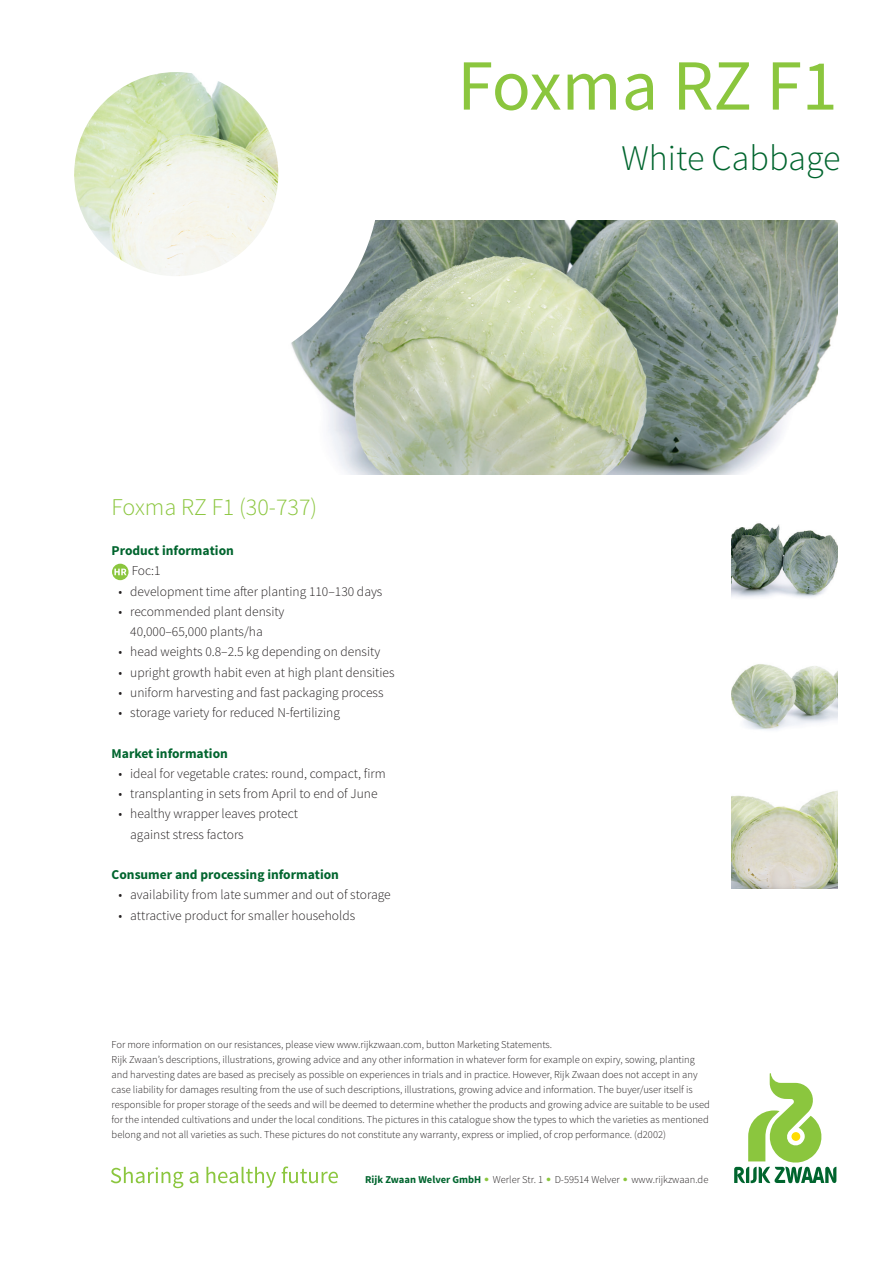
<style>
.page{position:relative;width:893px;height:1263px;background:#fff}
.page>*{position:absolute;margin:0;border:0;box-sizing:border-box;transform-origin:0 0}
.t1{font:72px "Source Sans Pro";letter-spacing:-.005em;color:#8bc63e}
.t2{font:300 36px "Source Sans Pro";color:#00652e}
.t3{font:300 24px "Source Sans Pro";color:#8bc63e}
.t4{font:300 13.5px/20.2px "Source Sans Pro";color:#231f20}
.t5{font:700 13.5px "Source Sans Pro";color:#00652e}
.t6{font:300 10.5px/15px "Source Sans Pro";color:#231f20}
.s1{font-weight:700;color:#00652e}
.s2{font-family:"Optima";font-weight:700;color:#8bc63e}
</style>
<div class="page">
<svg style="left:112px;top:564px;width:17px;height:16px"></svg>
<svg style="left:114px;top:569px;width:13px;height:6px"></svg>
<img style="left:732px;top:523px;width:105px;height:75px">
<img style="left:732px;top:664px;width:105px;height:66px">
<img style="left:732px;top:791px;width:105px;height:98px">
<img style="left:309px;top:221px;width:528px;height:253px">
<svg style="left:74px;top:72px;width:306px;height:306px"></svg>
<img style="left:74px;top:72px;width:204px;height:204px;border-radius:102px">
<svg style="left:734px;top:1073px;width:102px;height:111px"></svg>
<svg style="left:111px;top:1167px;width:72px;height:21px"></svg>
<svg style="left:190px;top:1172px;width:8px;height:11px"></svg>
<svg style="left:206px;top:1167px;width:70px;height:21px"></svg>
<svg style="left:282px;top:1166px;width:56px;height:17px"></svg>
<h1 class="t1" style="left:458px;top:41px;width:381px">Foxma RZ F1</h1>
<h3 class="t3" style="left:112px;top:492px;width:207px">Foxma RZ F1 (30-737)</h3>
<p class="t5" style="left:112px;top:542px;width:124px">Product information</p>
<p class="t4" style="left:132px;top:561px;width:30px">Foc:1</p>
<p class="t4" style="left:119px;top:581px;width:265px">• development time after planting 110–130 days</p>
<p class="t4" style="left:130px;top:601px;width:156px;text-indent:-12px">• recommended plant density<br>40,000–65,000 plants/ha</p>
<p class="t4" style="left:119px;top:642px;width:263px">• head weights 0.8–2.5 kg depending on density</p>
<p class="t4" style="left:119px;top:662px;width:277px">• upright growth habit even at high plant densities</p>
<p class="t4" style="left:119px;top:682px;width:267px">• uniform harvesting and fast packaging process</p>
<p class="t4" style="left:119px;top:703px;width:223px">• storage variety for reduced N-fertilizing</p>
<p class="t5" style="left:112px;top:744px;width:118px">Market information</p>
<p class="t4" style="left:119px;top:763px;width:269px">• ideal for vegetable crates: round, compact, firm</p>
<p class="t4" style="left:119px;top:784px;width:260px">• transplanting in sets from April to end of June</p>
<p class="t4" style="left:130px;top:804px;width:169px;text-indent:-12px">• healthy wrapper leaves protect against stress factors</p>
<p class="t5" style="left:112px;top:866px;width:229px">Consumer and processing information</p>
<p class="t4" style="left:119px;top:885px;width:274px">• availability from late summer and out of storage</p>
<p class="t4" style="left:119px;top:905px;width:238px">• attractive product for smaller households</p>
<h2 class="t2" style="left:621px;top:137px;width:221px">White Cabbage</h2>
<p class="t6" style="left:112px;top:1037px;width:600px">For more information on our resistances, please view www.rijkzwaan.com, button Marketing Statements.<br>Rijk Zwaan’s descriptions, illustrations, growing advice and any other information in whatever form for example on expiry, sowing, planting and harvesting dates are based as precisely as possible on experiences in trials and in practice. However, Rijk Zwaan does not accept in any case liability for damages resulting from the use of such descriptions, illustrations, growing advice and information. The buyer/user itself is responsible for proper storage of the seeds and will be deemed to determine whether the products and growing advice are suitable to be used for the intended cultivations and under the local conditions. The pictures in this catalogue show the types to which the varieties as mentioned belong and not all varieties as such. These pictures do not constitute any warranty, express or implied, of crop performance. (d2002)</p>
<p class="t6" style="left:365px;top:1172px;width:345px"><span class="s1">Rijk Zwaan Welver GmbH</span> <span class="s2">•</span> Werler Str. 1 <span class="s2">•</span> D-59514 Welver <span class="s2">•</span> www.rijkzwaan.de</p>
</div>
